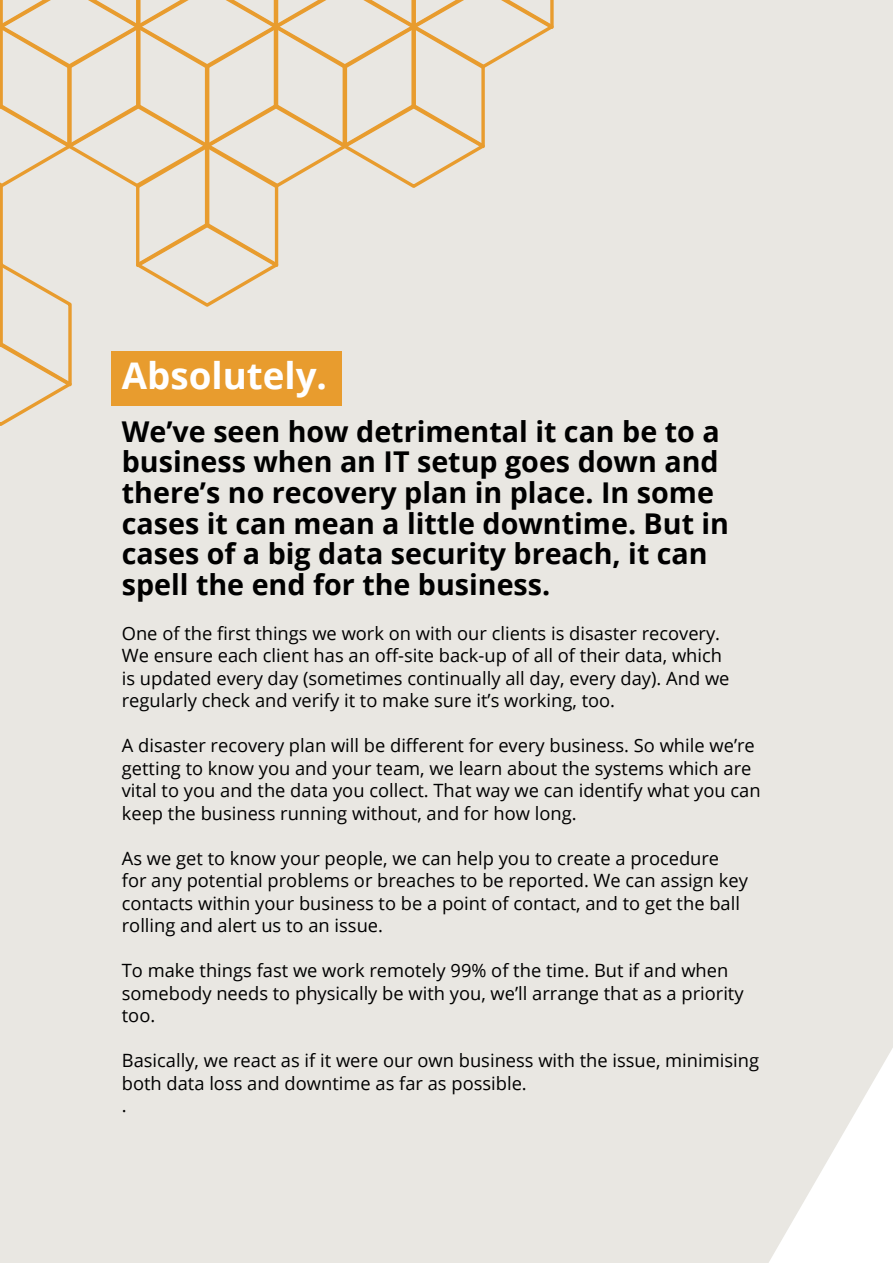
<style>
.page{position:relative;width:893px;height:1263px;background:#e9e7e2}
.page>*{position:absolute;margin:0;border:0;box-sizing:border-box;transform-origin:0 0}
.t1{font:700 36.75px "Open Sans";color:#fff}
.t2{font:700 28.65px/30.6px "Open Sans";color:#000}
.t3{font:18.3px/22.5px "Open Sans";color:#000}
</style>
<div class="page">
<svg style="left:0;top:0;width:559px;height:428px"></svg>
<div style="left:111px;top:351px;width:231px;height:54px;background:#e89c2e"></div>
<h1 class="t1" style="left:122px;top:349px;width:207px">Absolutely.</h1>
<h2 class="t2" style="left:122px;top:415px;width:609px">We’ve seen how detrimental it can be to a business when an IT setup goes down and there’s no recovery plan in place. In some cases it can mean a little downtime. But in cases of a big data security breach, it can spell the end for the business.</h2>
<p class="t3" style="left:122px;top:621px;width:609px">One of the first things we work on with our clients is disaster recovery.<br>We ensure each client has an off-site back-up of all of their data, which is updated every day (sometimes continually all day, every day). And we regularly check and verify it to make sure it’s working, too.</p>
<p class="t3" style="left:122px;top:734px;width:640px">A disaster recovery plan will be different for every business. So while we’re getting to know you and your team, we learn about the systems which are vital to you and the data you collect. That way we can identify what you can keep the business running without, and for how long.</p>
<p class="t3" style="left:122px;top:846px;width:628px">As we get to know your people, we can help you to create a procedure for any potential problems or breaches to be reported. We can assign key contacts within your business to be a point of contact, and to get the ball rolling and alert us to an issue.</p>
<p class="t3" style="left:122px;top:959px;width:623px">To make things fast we work remotely 99% of the time. But if and when somebody needs to physically be with you, we’ll arrange that as a priority too.</p>
<p class="t3" style="left:122px;top:1049px;width:639px">Basically, we react as if it were our own business with the issue, minimising both data loss and downtime as far as possible.<br>.</p>
</div>
